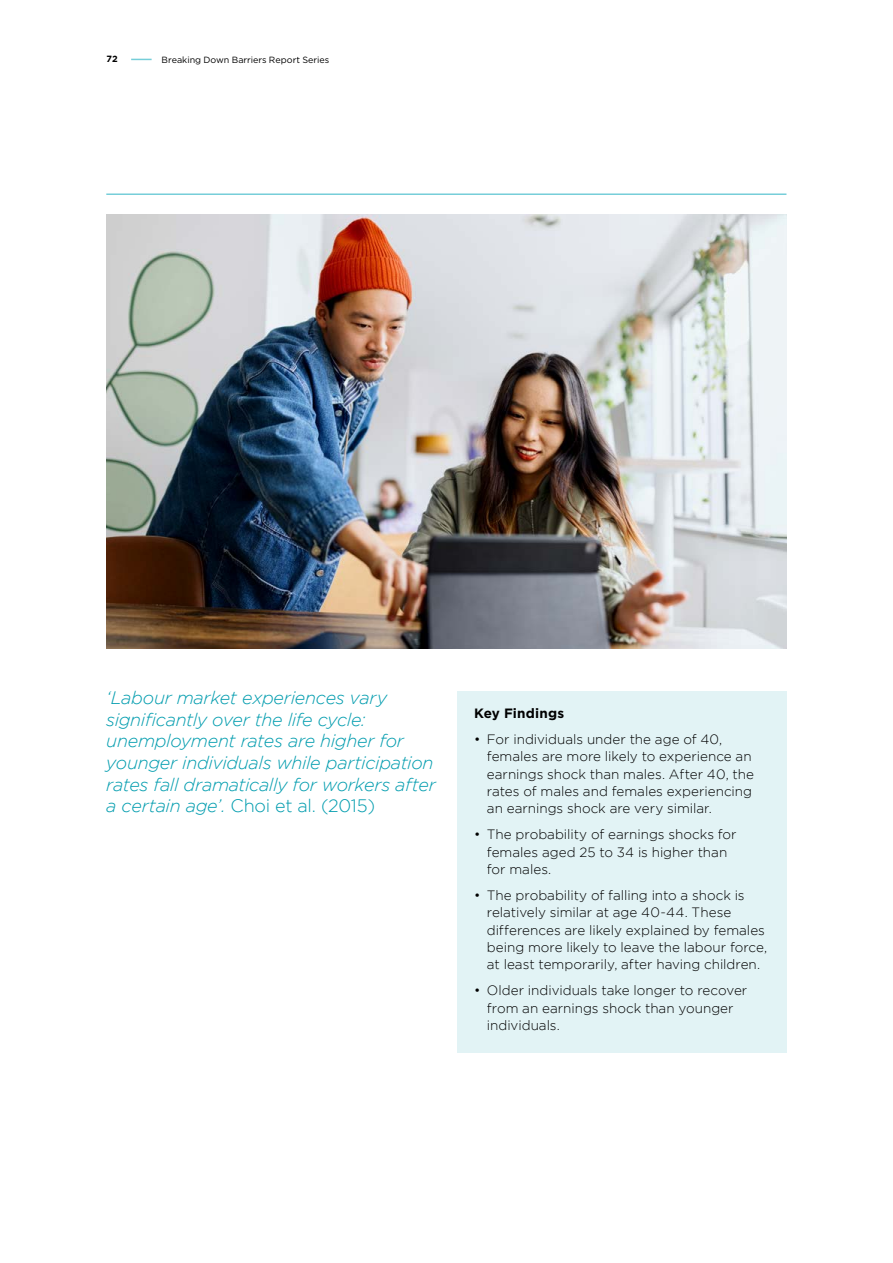
<style>
.page{position:relative;width:893px;height:1263px;background:#fff}
.page>*{position:absolute;margin:0;border:0;box-sizing:border-box;transform-origin:0 0}
.Executive_summary_intro{font:italic 300 18px/21.6px "Gotham";letter-spacing:-.015em;color:#009cae}
.Body_copy_white{font:300 13.5px/17.4px "Gotham";color:#000}
.Body_copy{font:700 13.5px "Gotham";letter-spacing:.015em;color:#000}
.t1{font:9px "Gotham HTF";color:#000}
.t2{font:700 9px "Gotham";color:#000}
.s1{font-style:normal}
</style>
<div class="page">
<svg style="left:131px;top:59px;width:21px;height:1px"></svg>
<hr style="left:106px;top:193px;width:680px;height:2px;background:#76ced9">
<img style="left:106px;top:215px;width:681px;height:434px">
<div style="left:457px;top:691px;width:330px;height:361px;background:#e2f3f5"></div>
<p class="t2" style="left:106px;top:53px;width:13px">72</p>
<p class="t1" style="left:162px;top:55px;width:169px">Breaking Down Barriers Report Series</p>
<p class="Executive_summary_intro" style="left:106px;top:687px;width:331px">‘Labour market experiences vary significantly over the life cycle: unemployment rates are higher for younger individuals while participation rates fall dramatically for workers after a certain age’. <span class="s1">Choi et al. (2015)</span></p>
<p class="Body_copy" style="left:474px;top:705px;width:92px">Key Findings</p>
<p class="Body_copy_white" style="left:487px;top:730px;width:269px;text-indent:-13px">• For individuals under the age of 40, females are more likely to experience an earnings shock than males. After 40, the rates of males and females experiencing an earnings shock are very similar.</p>
<p class="Body_copy_white" style="left:487px;top:825px;width:251px;text-indent:-13px">• The probability of earnings shocks for females aged 25 to 34 is higher than for males.</p>
<p class="Body_copy_white" style="left:487px;top:886px;width:282px;text-indent:-13px">• The probability of falling into a shock is relatively similar at age 40-44. These differences are likely explained by females being more likely to leave the labour force, at least temporarily, after having children.</p>
<p class="Body_copy_white" style="left:487px;top:981px;width:262px;text-indent:-13px">• Older individuals take longer to recover from an earnings shock than younger individuals.</p>
</div>
